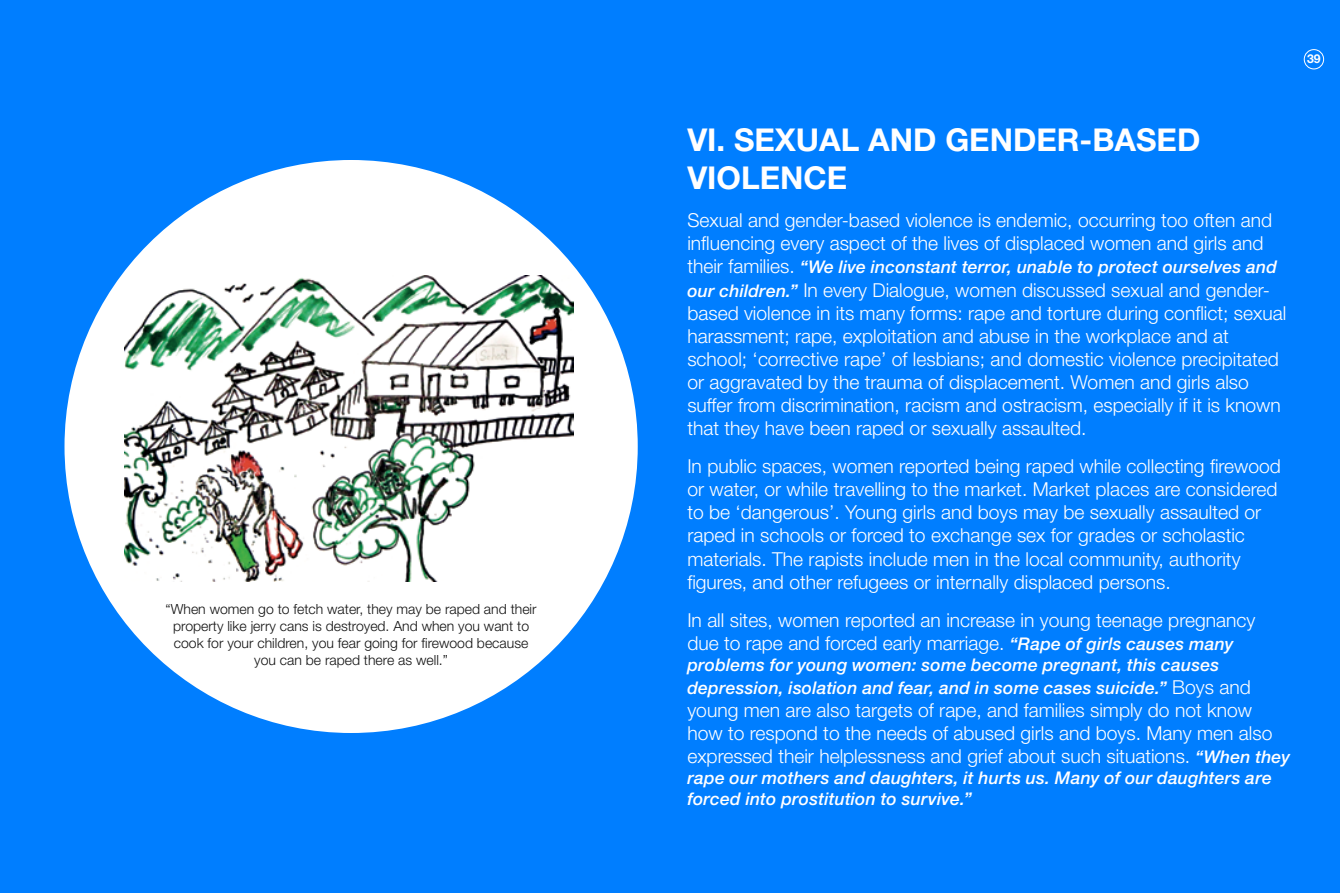
<style>
.page{position:relative;width:1340px;height:893px;background:#fff}
.page>*{position:absolute;margin:0;border:0;box-sizing:border-box;transform-origin:0 0}
.t1{font:700 31.5px/37.8px "Helvetica Neue LT Pro";color:#fff}
.t2{font:300 19.25px/23.1px "Helvetica Neue LT Pro";color:#fff}
.t3{font:italic 500 17.5px/23.1px "Helvetica Neue LT Pro";letter-spacing:.01em;color:#fff}
.t4{font:300 14px/16.8px "Helvetica Neue LT Pro";color:#121212;text-align:center}
.t5{font:700 12.25px "Helvetica Neue LT Pro";color:#fff}
.s1{font-weight:300;font-style:normal;font-size:19.25px}
.s2{font-weight:500;font-style:italic;font-size:17.5px}
</style>
<div class="page">
<div style="left:0;top:0;width:1339px;height:893px;background:#007eff"></div>
<div style="left:64px;top:160px;width:573px;height:573px;background:#fff;border-radius:50%"></div>
<img style="left:124px;top:275px;width:449px;height:306px">
<div style="left:1303px;top:49px;width:20px;height:20px;border:1px solid #fff;border-radius:50%"></div>
<p class="t4" style="left:166px;top:601px;width:372px">“When women go to fetch water, they may be raped and their property like jerry cans is destroyed. And when you want to cook for your children, you fear going for firewood because you can be raped there as well.”</p>
<p class="t5" style="left:1307px;top:51px;width:15px">39</p>
<h1 class="t1" style="left:687px;top:121px;width:514px">VI. SEXUAL AND GENDER-BASED<br>VIOLENCE</h1>
<p class="t2" style="left:687px;top:208px;width:586px">Sexual and gender-based violence is endemic, occurring too often and influencing every aspect of the lives of displaced women and girls and</p>
<p class="t3" style="left:687px;top:256px;width:591px"><span class="s1">their families.</span> “We live inconstant terror, unable to protect ourselves and</p>
<p class="t2" style="left:687px;top:278px;width:600px"><span class="s2">our children.”</span> In every Dialogue, women discussed sexual and gender&shy;based violence in its many forms: rape and torture during conflict; sexual harassment; rape, exploitation and abuse in the workplace and at school; ‘corrective rape’ of lesbians; and domestic violence precipitated or aggravated by the trauma of displacement. Women and girls also suffer from discrimination, racism and ostracism, especially if it is known that they have been raped or sexually assaulted.</p>
<p class="t2" style="left:687px;top:454px;width:595px">In public spaces, women reported being raped while collecting firewood or water, or while travelling to the market. Market places are considered to be ‘dangerous’. Young girls and boys may be sexually assaulted or raped in schools or forced to exchange sex for grades or scholastic materials. The rapists include men in the local community, authority figures, and other refugees or internally displaced persons.</p>
<p class="t2" style="left:687px;top:608px;width:569px">In all sites, women reported an increase in young teenage pregnancy due to rape and forced early marriage. <span class="s2">“Rape of girls causes many</span></p>
<p class="t3" style="left:687px;top:653px;width:565px">problems for young women: some become pregnant, this causes depression, isolation and fear, and in some cases suicide.” <span class="s1">Boys and</span></p>
<p class="t2" style="left:687px;top:698px;width:604px">young men are also targets of rape, and families simply do not know how to respond to the needs of abused girls and boys. Many men also expressed their helplessness and grief about such situations. <span class="s2">“When they</span></p>
<p class="t3" style="left:687px;top:767px;width:586px;line-height:21px">rape our mothers and daughters, it hurts us. Many of our daughters are forced into prostitution to survive.”</p>
</div>
